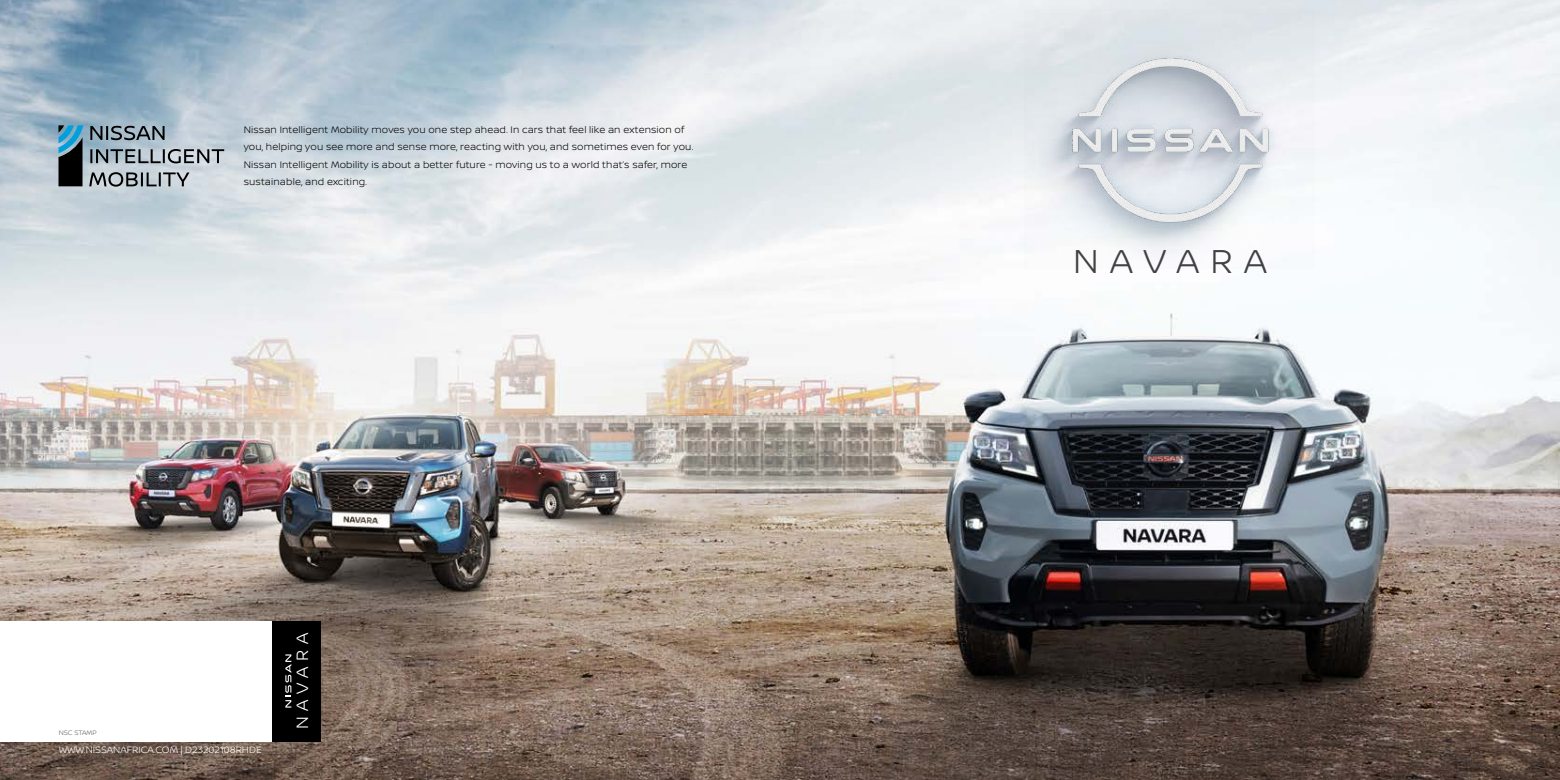
<style>
.page{position:relative;width:1560px;height:780px;background:#fff}
.page>*{position:absolute;margin:0;border:0;box-sizing:border-box;transform-origin:0 0}
.t1{font:300 35.25px "Nissan Brand";letter-spacing:.32em;color:#414042}
.t2{font:300 17.5px "Nissan Brand";letter-spacing:.32em;color:#fff}
.t3{font:300 10px/17.5px "Nissan Brand";letter-spacing:.015em;color:#000}
.t4{font:300 9.75px "Nissan Brand";color:#fff}
.t5{font:300 6.88px "Nissan Brand";color:#636466}
</style>
<div class="page">
<img style="left:0;top:0;width:1559px;height:780px">
<img style="left:1024px;top:9px;width:290px;height:259px">
<div style="left:0;top:621px;width:321px;height:120px;background:#fff"></div>
<div style="left:273px;top:621px;width:48px;height:120px;background:#000"></div>
<svg style="left:285px;top:654px;width:6px;height:53px"></svg>
<svg style="left:58px;top:125px;width:25px;height:61px;background:#214655"></svg>
<svg style="left:89px;top:172px;width:100px;height:15px"></svg>
<svg style="left:90px;top:149px;width:134px;height:14px;background:#848d93"></svg>
<svg style="left:90px;top:126px;width:74px;height:14px"></svg>
<p class="t3" style="left:244px;top:120px;width:451px">Nissan Intelligent Mobility moves you one step ahead. In cars that feel like an extension of you, helping you see more and sense more, reacting with you, and sometimes even for you.<br>Nissan Intelligent Mobility is about a better future - moving us to a world that’s safer, more sustainable, and exciting.</p>
<p class="t5" style="left:59px;top:728px;width:39px">NSC STAMP</p>
<p class="t4" style="left:59px;top:743px;width:205px">WWW.NISSANAFRICA.COM | D23202108RHDE</p>
<h2 class="t2" style="left:290px;top:729px;width:97px;rotate:-90deg">NAVARA</h2>
<h1 class="t1" style="left:1073px;top:236px;width:195px">NAVARA</h1>
</div>
